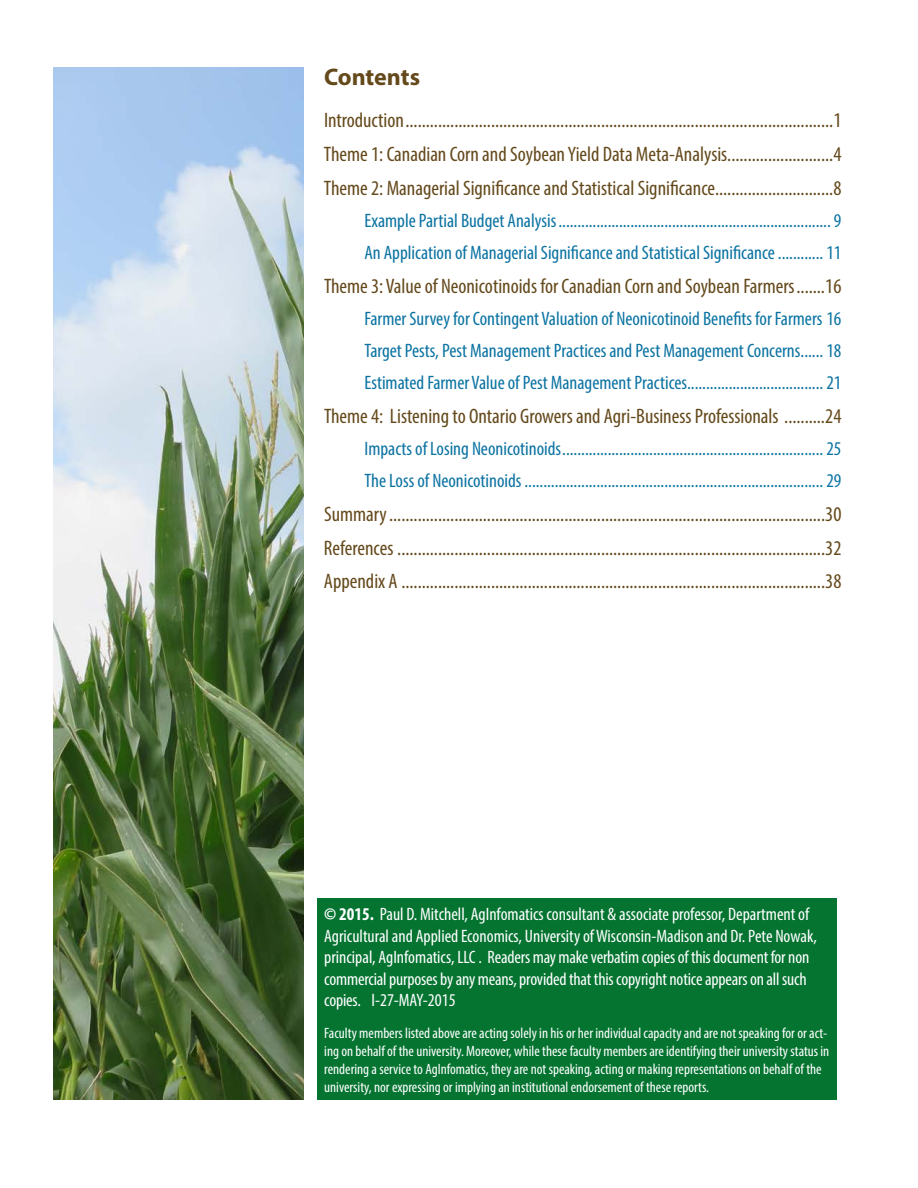
<style>
.page{position:relative;width:918px;height:1188px;background:#fff}
.page>*{position:absolute;margin:0;border:0;box-sizing:border-box;transform-origin:0 0}
.t1{font:700 24px "Myriad Pro";letter-spacing:-.005em;color:#64491b}
.TOC_Style_0{font:condensed 21px "Myriad Pro";color:#64491b}
.TOC_Style_1{font:condensed 19.5px "Myriad Pro";color:#0b73a2}
.P_BodyText_1{font:condensed 18px/21.6px "Myriad Pro";letter-spacing:-.005em;color:#fff}
.P_BodyText_1-2{font:condensed 15px/18px "Myriad Pro";color:#fff}
.s1{font-weight:700}
</style>
<div class="page">
<div style="left:318px;top:899px;width:519px;height:201px;background:#057431"></div>
<img style="left:53px;top:68px;width:251px;height:1032px">
<p class="t1" style="left:324px;top:62px;width:98px">Contents</p>
<p class="TOC_Style_0" style="left:324px;top:108px;width:519px">Introduction.........................................................................................................1</p>
<p class="TOC_Style_0" style="left:324px;top:142px;width:519px">Theme 1: Canadian Corn and Soybean Yield Data Meta-Analysis..........................4</p>
<p class="TOC_Style_0" style="left:324px;top:175px;width:519px">Theme 2: Managerial Significance and Statistical Significance.............................8</p>
<p class="TOC_Style_1" style="left:364px;top:209px;width:479px">Example Partial Budget Analysis........................................................................ 9</p>
<p class="TOC_Style_1" style="left:364px;top:241px;width:479px">An Application of Managerial Significance and Statistical Significance............ 11</p>
<p class="TOC_Style_0" style="left:324px;top:273px;width:519px">Theme 3: Value of Neonicotinoids for Canadian Corn and Soybean Farmers.......16</p>
<p class="TOC_Style_1" style="left:364px;top:307px;width:479px">Farmer Survey for Contingent Valuation of Neonicotinoid Benefits for Farmers 16</p>
<p class="TOC_Style_1" style="left:364px;top:339px;width:479px">Target Pests, Pest Management Practices and Pest Management Concerns...... 18</p>
<p class="TOC_Style_1" style="left:364px;top:371px;width:479px">Estimated Farmer Value of Pest Management Practices.................................... 21</p>
<p class="TOC_Style_0" style="left:324px;top:403px;width:519px">Theme 4: Listening to Ontario Growers and Agri-Business Professionals ..........24</p>
<p class="TOC_Style_1" style="left:364px;top:437px;width:479px">Impacts of Losing Neonicotinoids..................................................................... 25</p>
<p class="TOC_Style_1" style="left:364px;top:469px;width:479px">The Loss of Neonicotinoids ............................................................................... 29</p>
<p class="TOC_Style_0" style="left:324px;top:501px;width:519px">Summary...........................................................................................................30</p>
<p class="TOC_Style_0" style="left:324px;top:535px;width:519px">References .........................................................................................................32</p>
<p class="TOC_Style_0" style="left:324px;top:569px;width:519px">Appendix A ........................................................................................................38</p>
<p class="P_BodyText_1" style="left:324px;top:903px;width:494px"><span class="s1">© 2015.</span> Paul D. Mitchell, AgInfomatics consultant &amp; associate professor, Department of Agricultural and Applied Economics, University of Wisconsin-Madison and Dr. Pete Nowak, principal, AgInfomatics, LLC . Readers may make verbatim copies of this document for non commercial purposes by any means, provided that this copyright notice appears on all such copies. I-27-MAY-2015</p>
<p class="P_BodyText_1-2" style="left:324px;top:1024px;width:507px">Faculty members listed above are acting solely in his or her individual capacity and are not speaking for or act&shy;ing on behalf of the university. Moreover, while these faculty members are identifying their university status in rendering a service to AgInfomatics, they are not speaking, acting or making representations on behalf of the university, nor expressing or implying an institutional endorsement of these reports.</p>
</div>
